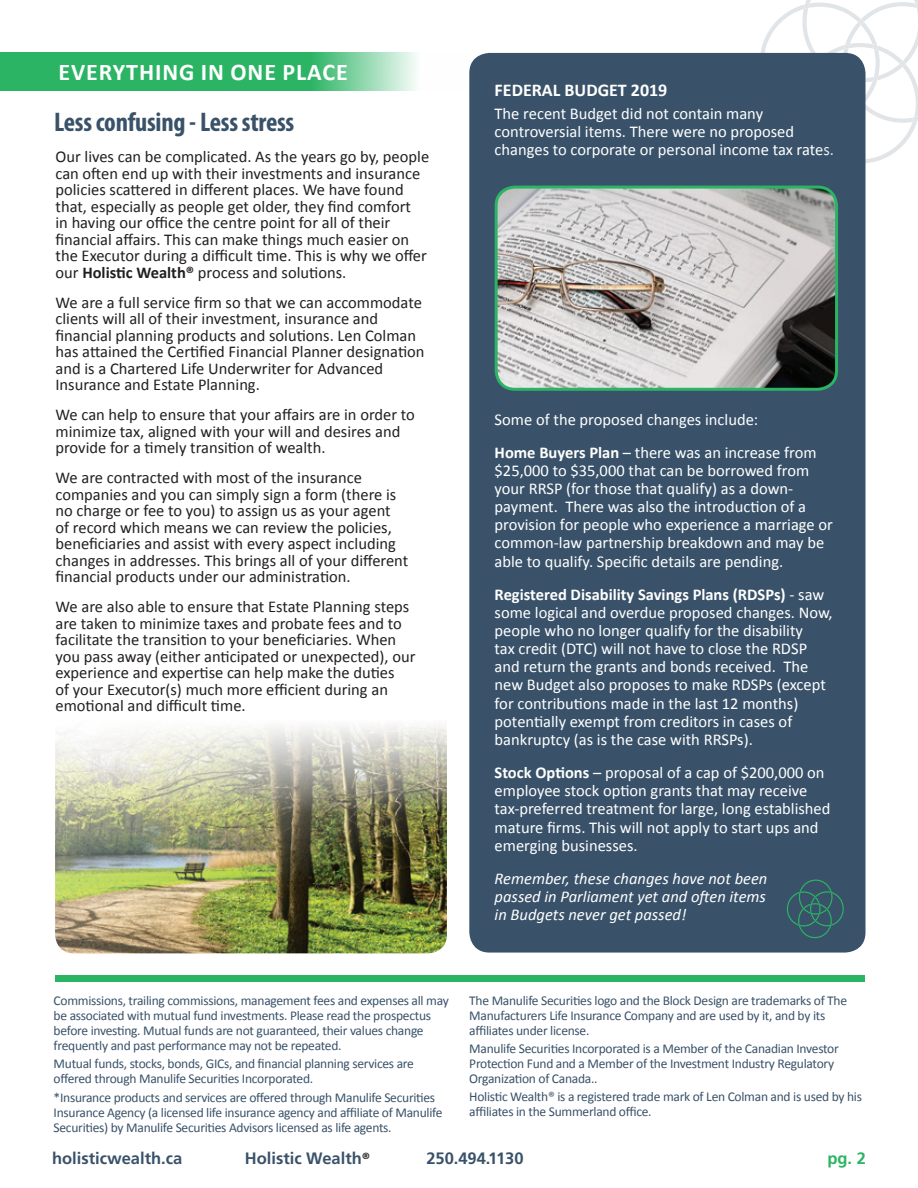
<style>
.page{position:relative;width:918px;height:1188px;background:#fff}
.page>*{position:absolute;margin:0;border:0;box-sizing:border-box;transform-origin:0 0}
.t1{font:700 condensed 27px "Myriad Pro";letter-spacing:-.01em;color:#395269}
.t2{font:700 24px "Calibri";letter-spacing:.04em;color:#fff}
.t3{font:700 18px "Calibri";color:#fff}
.t4{font:16.5px/16.5px "Calibri";color:#231f20}
.t5{font:16.5px/18.1px "Calibri";color:#fff}
.t6{font:italic 16.5px/18.1px "Calibri";color:#fff;text-align:justify}
.t7{font:700 16.5px "Frutiger";color:#395269}
.t8{font:700 16.5px "Frutiger";color:#2bb464}
.t9{font:13.5px/15px "Calibri";letter-spacing:-.02em;color:#395269}
.s1{font-weight:700}
.s2{font-family:"Calibri";color:#231f20}
</style>
<div class="page">
<svg style="left:0;top:53px;width:416px;height:38px;background:#44bc76"></svg>
<div style="left:469px;top:53px;width:397px;height:900px;background:#395269;border-radius:20px"></div>
<div style="left:56px;top:975px;width:810px;height:6px;background:#2bb464"></div>
<img style="left:496px;top:187px;width:341px;height:202px">
<div style="left:495px;top:186px;width:343px;height:205px;border:3px solid #2bb464;border-radius:19px"></div>
<svg style="left:787px;top:880px;width:57px;height:58px"></svg>
<img style="left:55px;top:725px;width:392px;height:228px">
<svg style="left:758px;top:0;width:160px;height:164px"></svg>
<h2 class="t2" style="left:58px;top:57px;width:291px">EVERYTHING IN ONE PLACE</h2>
<h1 class="t1" style="left:54px;top:105px;width:242px">Less confusing - Less stress</h1>
<p class="t4" style="left:56px;top:148px;width:375px">Our lives can be complicated. As the years go by, people can often end up with their investments and insurance policies scattered in different places. We have found that, especially as people get older, they find comfort<br>in having our office the centre point for all of their financial affairs. This can make things much easier on the Executor during a difficult time. This is why we offer our <span class="s1">Holistic Wealth®</span> process and solutions.</p>
<p class="t4" style="left:56px;top:293px;width:371px">We are a full service firm so that we can accommodate clients will all of their investment, insurance and financial planning products and solutions. Len Colman has attained the Certified Financial Planner designation and is a Chartered Life Underwriter for Advanced Insurance and Estate Planning.</p>
<p class="t4" style="left:56px;top:406px;width:361px">We can help to ensure that your affairs are in order to minimize tax, aligned with your will and desires and provide for a timely transition of wealth.</p>
<p class="t4" style="left:56px;top:469px;width:354px">We are contracted with most of the insurance companies and you can simply sign a form (there is no charge or fee to you) to assign us as your agent of record which means we can review the policies, beneficiaries and assist with every aspect including changes in addresses. This brings all of your different financial products under our administration.</p>
<p class="t4" style="left:56px;top:598px;width:362px">We are also able to ensure that Estate Planning steps are taken to minimize taxes and probate fees and to facilitate the transition to your beneficiaries. When you pass away (either anticipated or unexpected), our experience and expertise can help make the duties<br>of your Executor(s) much more efficient during an emotional and difficult time.</p>
<p class="t3" style="left:495px;top:78px;width:174px">FEDERAL BUDGET 2019</p>
<p class="t5" style="left:495px;top:104px;width:341px">The recent Budget did not contain many controversial items. There were no proposed changes to corporate or personal income tax rates.</p>
<p class="t5" style="left:495px;top:402px;width:324px;line-height:33.2px">Some of the proposed changes include:<br><span class="s1">Home Buyers Plan</span> – there was an increase from</p>
<p class="t5" style="left:495px;top:460px;width:340px">$25,000 to $35,000 that can be borrowed from your RRSP (for those that qualify) as a down&shy;payment. There was also the introduction of a provision for people who experience a marriage or common-law partnership breakdown and may be able to qualify. Specific details are pending.</p>
<p class="t5" style="left:495px;top:584px;width:339px"><span class="s1">Registered Disability Savings Plans (RDSPs)</span> - saw some logical and overdue proposed changes. Now, people who no longer qualify for the disability<br>tax credit (DTC) will not have to close the RDSP and return the grants and bonds received. The new Budget also proposes to make RDSPs (except for contributions made in the last 12 months) potentially exempt from creditors in cases of bankruptcy (as is the case with RRSPs).</p>
<p class="t5" style="left:495px;top:763px;width:337px"><span class="s1">Stock Options</span> – proposal of a cap of $200,000 on employee stock option grants that may receive tax-preferred treatment for large, long established mature firms. This will not apply to start ups and emerging businesses.</p>
<p class="t6" style="left:495px;top:868px;width:274px">Remember, these changes have not been passed in Parliament yet and often items in Budgets never get passed!</p>
<p class="t9" style="left:54px;top:992px;width:397px">Commissions, trailing commissions, management fees and expenses all may be associated with mutual fund investments. Please read the prospectus before investing. Mutual funds are not guaranteed, their values change frequently and past performance may not be repeated.</p>
<p class="t9" style="left:54px;top:1056px;width:362px">Mutual funds, stocks, bonds, GICs, and financial planning services are offered through Manulife Securities Incorporated.</p>
<p class="t9" style="left:54px;top:1089px;width:390px">*Insurance products and services are offered through Manulife Securities<br>Insurance Agency (a licensed life insurance agency and affiliate of Manulife<br>Securities) by Manulife Securities Advisors licensed as life agents.</p>
<p class="t9" style="left:469px;top:992px;width:379px">The Manulife Securities logo and the Block Design are trademarks of The<br>Manufacturers Life Insurance Company and are used by it, and by its affiliates under license.</p>
<p class="t9" style="left:469px;top:1041px;width:371px">Manulife Securities Incorporated is a Member of the Canadian Investor<br>Protection Fund and a Member of the Investment Industry Regulatory<br>Organization of Canada..</p>
<p class="t9" style="left:469px;top:1089px;width:394px">Holistic Wealth® is a registered trade mark of Len Colman and is used by his affiliates in the Summerland office.</p>
<p class="t7" style="left:52px;top:1148px;width:132px">holisticwealth.ca</p>
<p class="t7" style="left:245px;top:1148px;width:127px">Holistic Wealth<span class="s2">®</span></p>
<p class="t7" style="left:426px;top:1148px;width:99px">250.494.1130</p>
<p class="t8" style="left:827px;top:1148px;width:40px">pg. 2</p>
</div>
